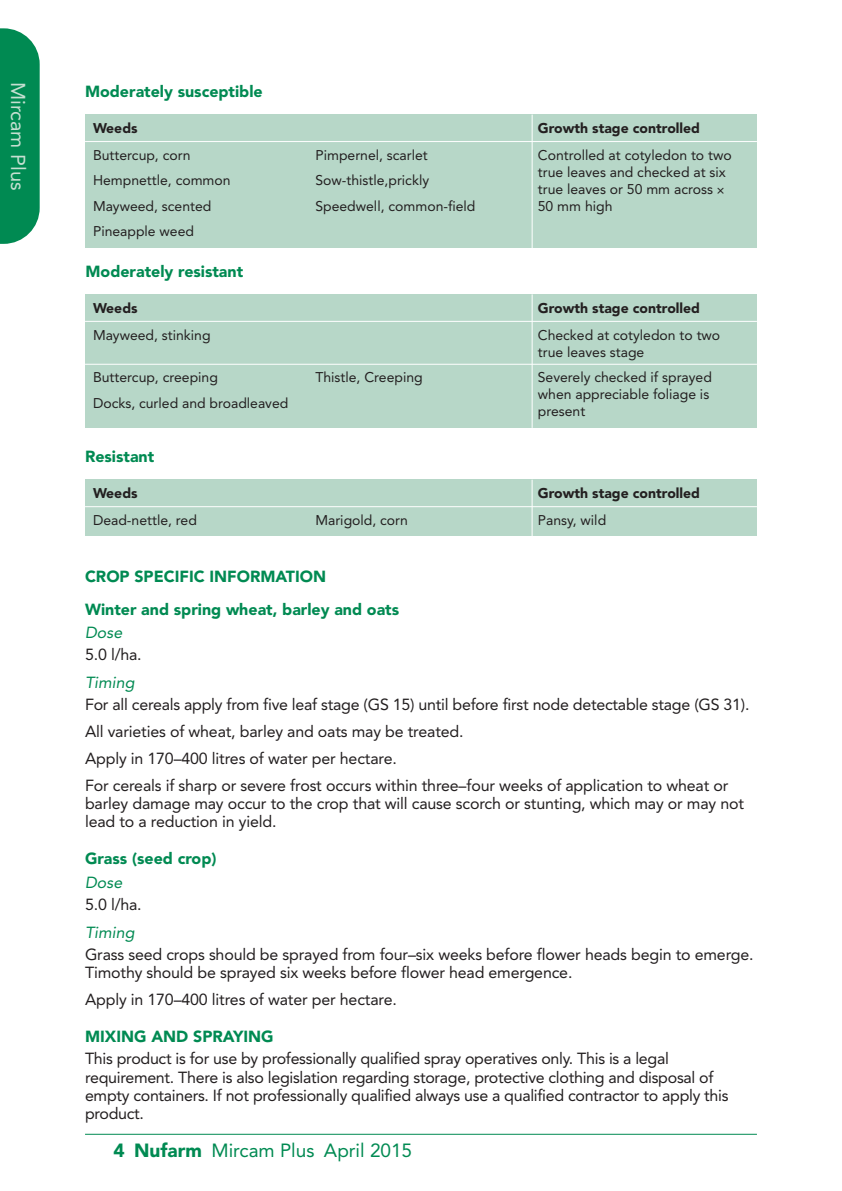
<style>
.page{position:relative;width:842px;height:1191px;background:#fff}
.page>*{position:absolute;margin:0;border:0;box-sizing:border-box;transform-origin:0 0}
.t1{font:20px "Avenir";color:#c5dfd1}
.t2{font:19px "Avenir";color:#008a52}
.t3{font:16px/18px "Avenir";letter-spacing:-.01em;color:#231f20}
.t4{font:900 16px/32.2px "Avenir";color:#008a52}
.t5{font:italic 16px "Avenir";letter-spacing:.005em;color:#008a52}
.t6{font:14px/17px "Avenir";color:#231f20}
.t7{font:900 14px "Avenir";color:#231f20}
.s1{font-weight:900}
</style>
<div class="page">
<svg style="left:0;top:28px;width:40px;height:216px;background:#10915d"></svg>
<hr style="left:85px;top:1133px;width:672px;height:1px;background:#008a52">
<div style="left:85px;top:114px;width:672px;height:134px;background:#b7d7c8"></div>
<hr style="left:85px;top:141px;width:672px;height:1px;background:#fff">
<hr style="left:532px;top:115px;width:1px;height:133px;background:#fff">
<div style="left:85px;top:294px;width:672px;height:133px;background:#b7d7c8"></div>
<hr style="left:85px;top:321px;width:672px;height:1px;background:#fff">
<hr style="left:85px;top:364px;width:672px;height:1px;background:#fff">
<hr style="left:532px;top:294px;width:1px;height:134px;background:#fff">
<div style="left:85px;top:479px;width:672px;height:57px;background:#b7d7c8"></div>
<hr style="left:85px;top:506px;width:672px;height:1px;background:#fff">
<hr style="left:532px;top:480px;width:1px;height:56px;background:#fff">
<p class="t1" style="left:26px;top:82px;width:110px;rotate:90deg">Mircam Plus</p>
<p class="t4" style="left:85px;top:77px;width:179px">Moderately susceptible</p>
<p class="t7" style="left:93px;top:122px;width:46px">Weeds</p>
<p class="t6" style="left:93px;top:143px;width:139px;line-height:25.6px">Buttercup, corn<br>Hempnettle, common<br>Mayweed, scented<br>Pineapple weed</p>
<p class="t6" style="left:315px;top:143px;width:162px;line-height:25.4px">Pimpernel, scarlet<br>Sow-thistle,prickly<br>Speedwell, common-field</p>
<p class="t4" style="left:85px;top:257px;width:159px">Moderately resistant</p>
<p class="t7" style="left:93px;top:302px;width:46px">Weeds</p>
<p class="t6" style="left:93px;top:327px;width:119px">Mayweed, stinking</p>
<p class="t6" style="left:93px;top:366px;width:197px;line-height:25.6px">Buttercup, creeping<br>Docks, curled and broadleaved</p>
<p class="t6" style="left:315px;top:370px;width:109px">Thistle, Creeping</p>
<p class="t4" style="left:85px;top:442px;width:71px">Resistant</p>
<p class="t7" style="left:93px;top:487px;width:46px">Weeds</p>
<p class="t6" style="left:93px;top:513px;width:105px">Dead-nettle, red</p>
<p class="t6" style="left:315px;top:513px;width:94px">Marigold, corn</p>
<p class="t7" style="left:538px;top:122px;width:164px">Growth stage controlled</p>
<p class="t6" style="left:538px;top:148px;width:195px">Controlled at cotyledon to two true leaves and checked at six true leaves or 50 mm across<br>50 mm high</p>
<p class="t7" style="left:538px;top:302px;width:164px">Growth stage controlled</p>
<p class="t6" style="left:538px;top:327px;width:184px">Checked at cotyledon to two true leaves stage</p>
<p class="t6" style="left:538px;top:370px;width:176px">Severely checked if sprayed when appreciable foliage is present</p>
<p class="t7" style="left:538px;top:487px;width:164px">Growth stage controlled</p>
<p class="t6" style="left:538px;top:513px;width:70px">Pansy, wild</p>
<p class="t4" style="left:85px;top:562px;width:316px">CROP SPECIFIC INFORMATION<br>Winter and spring wheat, barley and oats</p>
<p class="t5" style="left:85px;top:626px;width:39px">Dose</p>
<p class="t3" style="left:85px;top:647px;width:58px">5.0 l/ha.</p>
<p class="t5" style="left:85px;top:676px;width:51px">Timing</p>
<p class="t3" style="left:85px;top:692px;width:666px;line-height:27px">For all cereals apply from five leaf stage (GS 15) until before first node detectable stage (GS 31).<br>All varieties of wheat, barley and oats may be treated.<br>Apply in 170–400 litres of water per hectare.<br>For cereals if sharp or severe frost occurs within three–four weeks of application to wheat or</p>
<p class="t3" style="left:85px;top:796px;width:660px">barley damage may occur to the crop that will cause scorch or stunting, which may or may not lead to a reduction in yield.</p>
<p class="t4" style="left:85px;top:844px;width:133px">Grass (seed crop)</p>
<p class="t5" style="left:85px;top:875px;width:39px">Dose</p>
<p class="t3" style="left:85px;top:896px;width:58px">5.0 l/ha.</p>
<p class="t5" style="left:85px;top:926px;width:51px">Timing</p>
<p class="t3" style="left:85px;top:947px;width:670px">Grass seed crops should be sprayed from four–six weeks before flower heads begin to emerge.<br>Timothy should be sprayed six weeks before flower head emergence.</p>
<p class="t3" style="left:85px;top:992px;width:313px">Apply in 170–400 litres of water per hectare.</p>
<p class="t4" style="left:85px;top:1022px;width:190px">MIXING AND SPRAYING</p>
<p class="t3" style="left:85px;top:1051px;width:645px">This product is for use by professionally qualified spray operatives only. This is a legal requirement. There is also legislation regarding storage, protective clothing and disposal of empty containers. If not professionally qualified always use a qualified contractor to apply this product.</p>
<p class="t2" style="left:113px;top:1142px;width:300px"><span class="s1">4 Nufarm</span> Mircam Plus April 2015</p>
</div>
